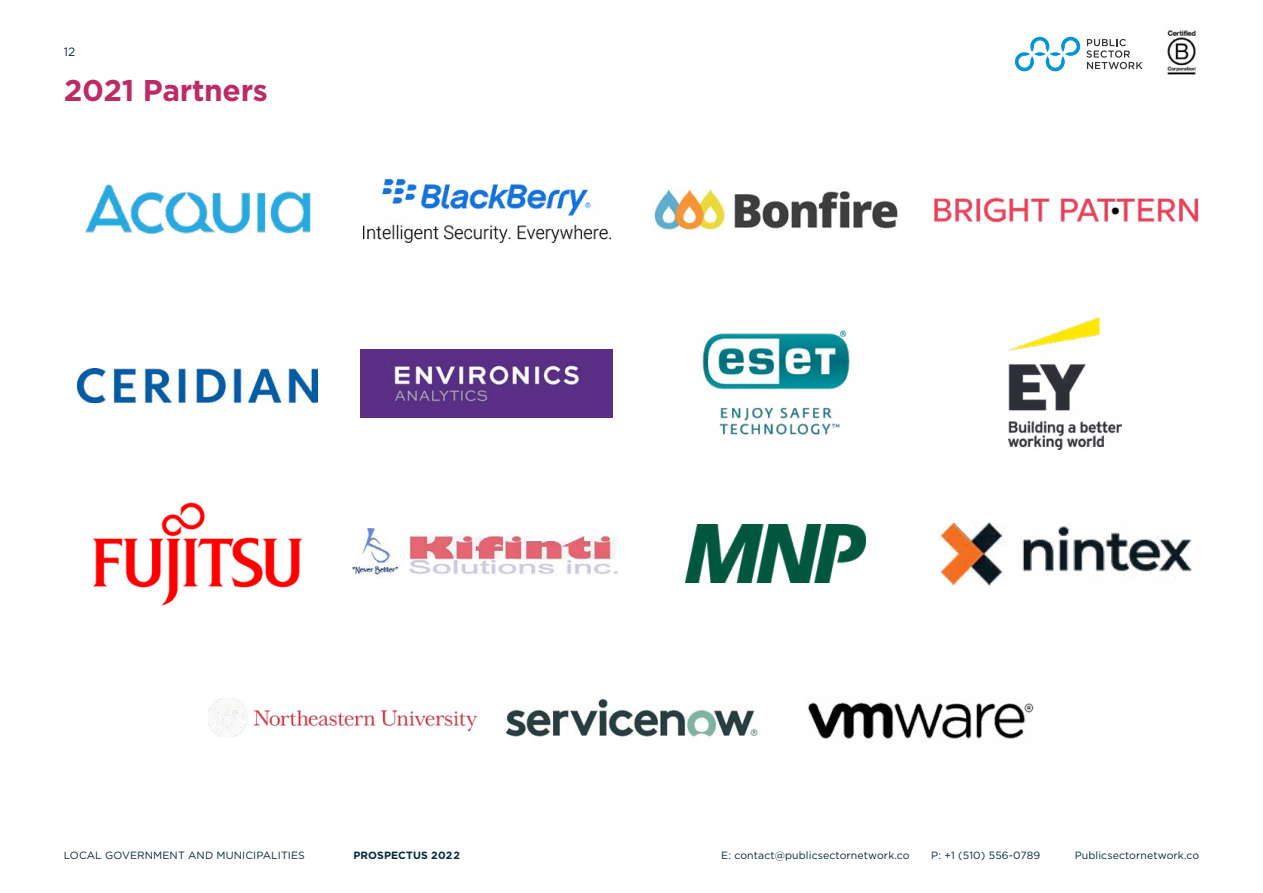
<style>
.page{position:relative;width:1263px;height:893px;background:#fff}
.page>*{position:absolute;margin:0;border:0;box-sizing:border-box;transform-origin:0 0}
.t1{font:700 30px "Gotham";letter-spacing:-.01em;color:#bd2b67}
.t2{font:12px "Gotham";color:#002a3d}
.t3{font:10.5px "Gotham";letter-spacing:.01em;color:#002a3d}
.t4{font:700 10.5px "Gotham";letter-spacing:.01em;color:#002a3d}
</style>
<div class="page">
<img style="left:1166px;top:30px;width:31px;height:45px">
<svg style="left:1015px;top:37px;width:65px;height:34px"></svg>
<svg style="left:1086px;top:39px;width:56px;height:30px"></svg>
<img style="left:85px;top:184px;width:226px;height:50px">
<img style="left:78px;top:368px;width:240px;height:35px">
<img style="left:92px;top:502px;width:211px;height:104px">
<img style="left:208px;top:698px;width:268px;height:39px">
<img style="left:654px;top:188px;width:244px;height:46px">
<img style="left:702px;top:330px;width:148px;height:105px">
<img style="left:686px;top:524px;width:179px;height:59px">
<img style="left:808px;top:702px;width:226px;height:37px">
<img style="left:363px;top:179px;width:248px;height:64px">
<img style="left:361px;top:349px;width:252px;height:69px">
<img style="left:353px;top:528px;width:265px;height:49px">
<img style="left:505px;top:698px;width:253px;height:39px">
<img style="left:934px;top:197px;width:265px;height:26px">
<img style="left:1009px;top:317px;width:113px;height:133px">
<img style="left:940px;top:522px;width:252px;height:64px">
<p class="t2" style="left:64px;top:44px;width:13px">12</p>
<h1 class="t1" style="left:64px;top:70px;width:206px">2021 Partners</h1>
<p class="t3" style="left:64px;top:848px;width:243px">LOCAL GOVERNMENT AND MUNICIPALITIES</p>
<p class="t4" style="left:353px;top:848px;width:108px">PROSPECTUS 2022</p>
<p class="t3" style="left:721px;top:848px;width:190px">E: contact@publicsectornetwork.co</p>
<p class="t3" style="left:931px;top:848px;width:110px">P: +1 (510) 556-0789</p>
<p class="t3" style="left:1075px;top:848px;width:126px">Publicsectornetwork.co</p>
</div>
